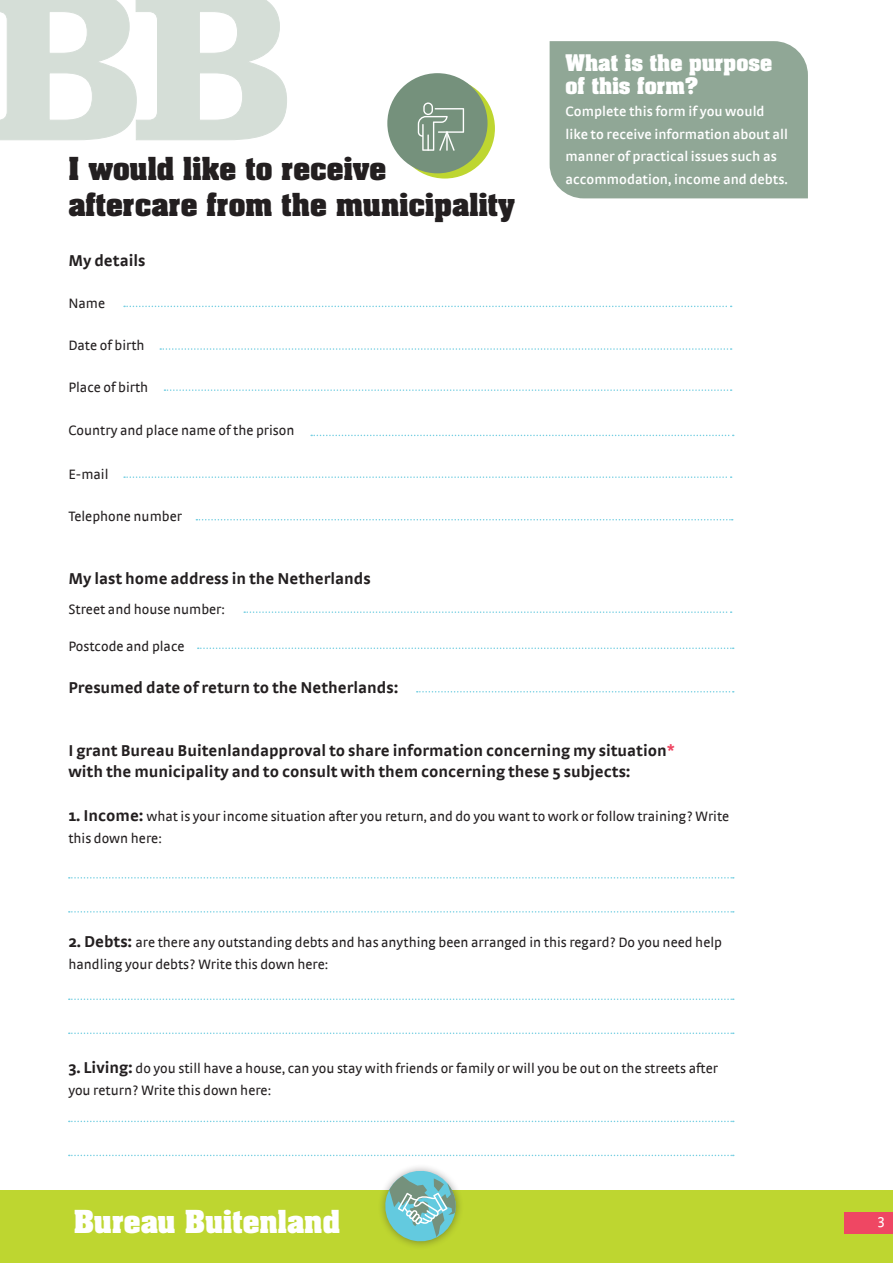
<style>
.page{position:relative;width:893px;height:1263px;background:#fff}
.page>*{position:absolute;margin:0;border:0;box-sizing:border-box;transform-origin:0 0}
.t1{font:700 27px/36px "Aachen Std";color:#231f20}
.t2{font:700 27px "Aachen Std";color:#fff}
.t3{font:700 19.5px/22.5px "Aachen Std";color:#fff}
.t4{font:700 16.5px/21px "Strada";color:#231f20}
.t5{font:15px "Strada";color:#fff}
.t6{font:14.25px/22.5px "Strada";color:#231f20}
.t7{font:600 14.25px/22.5px "Strada TF";color:#fff}
.s1{color:#ef4763}
.s2{font-weight:700;font-size:16.5px}
</style>
<div class="page">
<svg style="left:395px;top:78px;width:100px;height:101px"></svg>
<div style="left:0;top:1191px;width:893px;height:72px;background:#bed630"></div>
<svg style="left:124px;top:306px;width:608px;height:1px"></svg>
<svg style="left:160px;top:348px;width:572px;height:2px"></svg>
<svg style="left:164px;top:389px;width:568px;height:2px"></svg>
<svg style="left:124px;top:476px;width:608px;height:2px"></svg>
<svg style="left:244px;top:611px;width:488px;height:2px"></svg>
<div style="left:550px;top:41px;width:258px;height:157px;background:#90a796"></div>
<div style="left:387px;top:73px;width:100px;height:100px;background:#75917c;border-radius:50%"></div>
<div style="left:377px;top:1163px;width:87px;height:87px;background:#231f20;opacity:.4"></div>
<svg style="left:382px;top:1168px;width:77px;height:76px"></svg>
<svg style="left:0;top:0;width:287px;height:141px"></svg>
<svg style="left:311px;top:435px;width:423px;height:1px"></svg>
<svg style="left:69px;top:877px;width:665px;height:1px"></svg>
<svg style="left:69px;top:911px;width:665px;height:1px"></svg>
<svg style="left:417px;top:102px;width:47px;height:49px"></svg>
<svg style="left:69px;top:998px;width:665px;height:2px"></svg>
<svg style="left:69px;top:1032px;width:665px;height:2px"></svg>
<svg style="left:69px;top:1121px;width:665px;height:1px"></svg>
<svg style="left:69px;top:1155px;width:665px;height:1px"></svg>
<svg style="left:196px;top:519px;width:537px;height:1px"></svg>
<svg style="left:198px;top:647px;width:536px;height:2px"></svg>
<svg style="left:417px;top:691px;width:317px;height:1px"></svg>
<div style="left:844px;top:1212px;width:49px;height:21px;background:#ef4763"></div>
<h1 class="t1" style="left:68px;top:151px;width:448px">I would like to receive aftercare from the municipality</h1>
<p class="t4" style="left:68px;top:249px;width:79px">My details</p>
<p class="t6" style="left:68px;top:292px;width:38px">Name</p>
<p class="t6" style="left:68px;top:334px;width:78px">Date of birth</p>
<p class="t6" style="left:68px;top:376px;width:82px">Place of birth</p>
<p class="t6" style="left:68px;top:419px;width:228px">Country and place name of the prison</p>
<p class="t6" style="left:68px;top:463px;width:42px">E-mail</p>
<p class="t6" style="left:68px;top:505px;width:115px">Telephone number</p>
<p class="t4" style="left:68px;top:567px;width:304px">My last home address in the Netherlands</p>
<p class="t6" style="left:68px;top:598px;width:158px">Street and house number:</p>
<p class="t6" style="left:68px;top:635px;width:118px">Postcode and place</p>
<p class="t4" style="left:68px;top:677px;width:332px">Presumed date of return to the Netherlands:</p>
<h2 class="t3" style="left:566px;top:52px;width:208px">What is the purpose of this form?</h2>
<p class="t7" style="left:566px;top:100px;width:224px">Complete this form if you would like to receive information about all manner of practical issues such as accommodation, income and debts.</p>
<p class="t4" style="left:68px;top:740px;width:608px">I grant Bureau Buitenlandapproval to share information concerning my situation<span class="s1">* </span>with the municipality and to consult with them concerning these 5 subjects:</p>
<p class="t6" style="left:68px;top:805px;width:662px"><span class="s2">1. Income:</span> what is your income situation after you return, and do you want to work or follow training? Write this down here:</p>
<p class="t6" style="left:68px;top:930px;width:655px"><span class="s2">2. Debts:</span> are there any outstanding debts and has anything been arranged in this regard? Do you need help handling your debts? Write this down here:</p>
<p class="t6" style="left:68px;top:1056px;width:651px"><span class="s2">3. Living:</span> do you still have a house, can you stay with friends or family or will you be out on the streets after you return? Write this down here:</p>
<h1 class="t2" style="left:74px;top:1202px;width:268px">Bureau Buitenland</h1>
<p class="t5" style="left:878px;top:1212px;width:8px">3</p>
</div>
